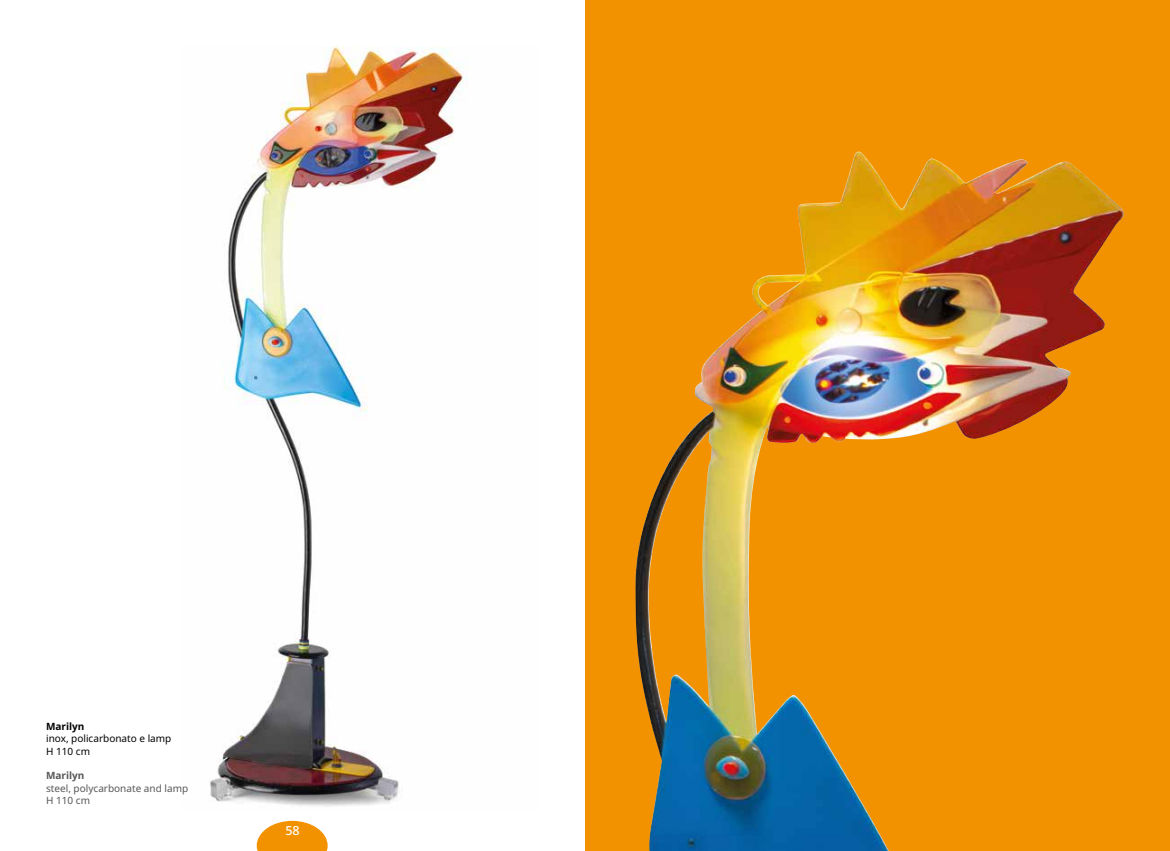
<style>
.page{position:relative;width:1170px;height:851px;background:#fff}
.page>*{position:absolute;margin:0;border:0;box-sizing:border-box;transform-origin:0 0}
.t1{font:500 12.5px "Noto Sans";color:#fff}
.t2{font:10px/12.5px "Noto Sans";color:#575756}
.t3{font:10px/12.5px "Noto Sans";color:#000}
.t4{font:700 10px "Noto Sans";color:#000}
.t5{font:700 10px "Noto Sans";color:#575756}
</style>
<div class="page">
<div style="left:585px;top:0;width:584px;height:850px;background:#f39200"></div>
<svg style="left:257px;top:820px;width:70px;height:30px"></svg>
<img style="left:635px;top:151px;width:489px;height:699px">
<img style="left:210px;top:46px;width:258px;height:761px">
<p class="t4" style="left:46px;top:718px;width:40px">Marilyn</p>
<p class="t3" style="left:46px;top:732px;width:127px">inox, policarbonato e lamp<br>H 110 cm</p>
<p class="t5" style="left:46px;top:768px;width:40px">Marilyn</p>
<p class="t2" style="left:46px;top:782px;width:144px">steel, polycarbonate and lamp<br>H 110 cm</p>
<p class="t1" style="left:285px;top:821px;width:16px">58</p>
</div>
